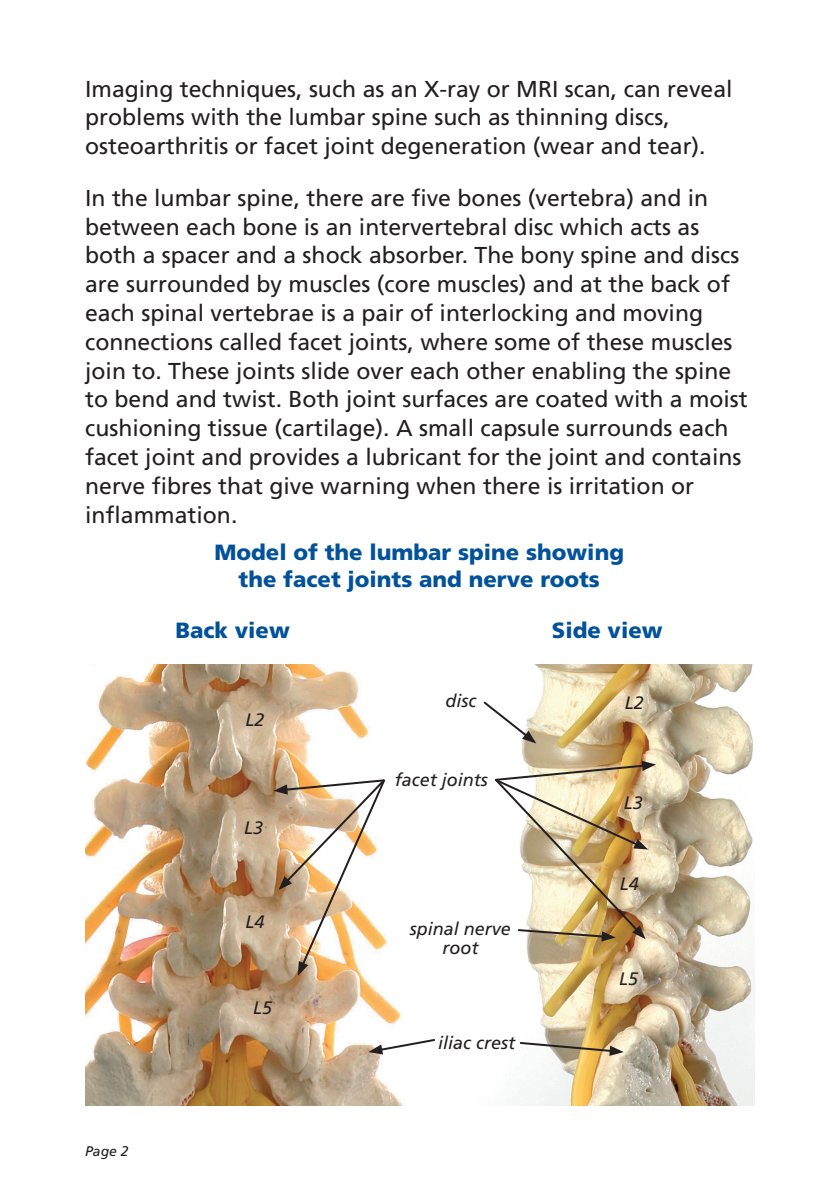
<style>
.page{position:relative;width:840px;height:1191px;background:#fff}
.page>*{position:absolute;margin:0;border:0;box-sizing:border-box;transform-origin:0 0}
.t1{font:23px/28.8px "Frutiger";color:#231f20}
.t2{font:900 22px/26.4px "Frutiger";color:#01529a;text-align:center}
.t3{font:italic 18px/19px "Frutiger";color:#231f20;text-align:center}
.t4{font:italic 14px "Frutiger";color:#231f20}
</style>
<div class="page">
<img style="left:507px;top:665px;width:247px;height:441px">
<img style="left:85px;top:665px;width:318px;height:441px">
<svg style="left:483px;top:700px;width:53px;height:43px"></svg>
<svg style="left:273px;top:778px;width:113px;height:198px"></svg>
<img style="left:495px;top:760px;width:160px;height:181px">
<svg style="left:518px;top:1040px;width:105px;height:16px"></svg>
<svg style="left:368px;top:1037px;width:67px;height:17px"></svg>
<p class="t1" style="left:85px;top:74px;width:648px">Imaging techniques, such as an X-ray or MRI scan, can reveal problems with the lumbar spine such as thinning discs, osteoarthritis or facet joint degeneration (wear and tear).</p>
<p class="t1" style="left:85px;top:183px;width:664px">In the lumbar spine, there are five bones (vertebra) and in between each bone is an intervertebral disc which acts as both a spacer and a shock absorber. The bony spine and discs are surrounded by muscles (core muscles) and at the back of each spinal vertebrae is a pair of interlocking and moving connections called facet joints, where some of these muscles join to. These joints slide over each other enabling the spine to bend and twist. Both joint surfaces are coated with a moist cushioning tissue (cartilage). A small capsule surrounds each facet joint and provides a lubricant for the joint and contains nerve fibres that give warning when there is irritation or inflammation.</p>
<p class="t2" style="left:214px;top:539px;width:411px">Model of the lumbar spine showing the facet joints and nerve roots</p>
<p class="t2" style="left:175px;top:617px;width:116px">Back view</p>
<p class="t2" style="left:551px;top:617px;width:112px">Side view</p>
<p class="t4" style="left:85px;top:1142px;width:45px">Page 2</p>
<p class="t3" style="left:245px;top:710px;width:21px">L2</p>
<p class="t3" style="left:244px;top:818px;width:21px">L3</p>
<p class="t3" style="left:245px;top:912px;width:21px">L4</p>
<p class="t3" style="left:253px;top:998px;width:21px">L5</p>
<p class="t3" style="left:445px;top:691px;width:32px">disc</p>
<p class="t3" style="left:394px;top:770px;width:95px">facet joints</p>
<p class="t3" style="left:409px;top:919px;width:103px">spinal nerve root</p>
<p class="t3" style="left:438px;top:1033px;width:79px">iliac crest</p>
<p class="t3" style="left:624px;top:693px;width:21px">L2</p>
<p class="t3" style="left:623px;top:793px;width:21px">L3</p>
<p class="t3" style="left:619px;top:874px;width:21px">L4</p>
<p class="t3" style="left:619px;top:969px;width:21px">L5</p>
</div>
